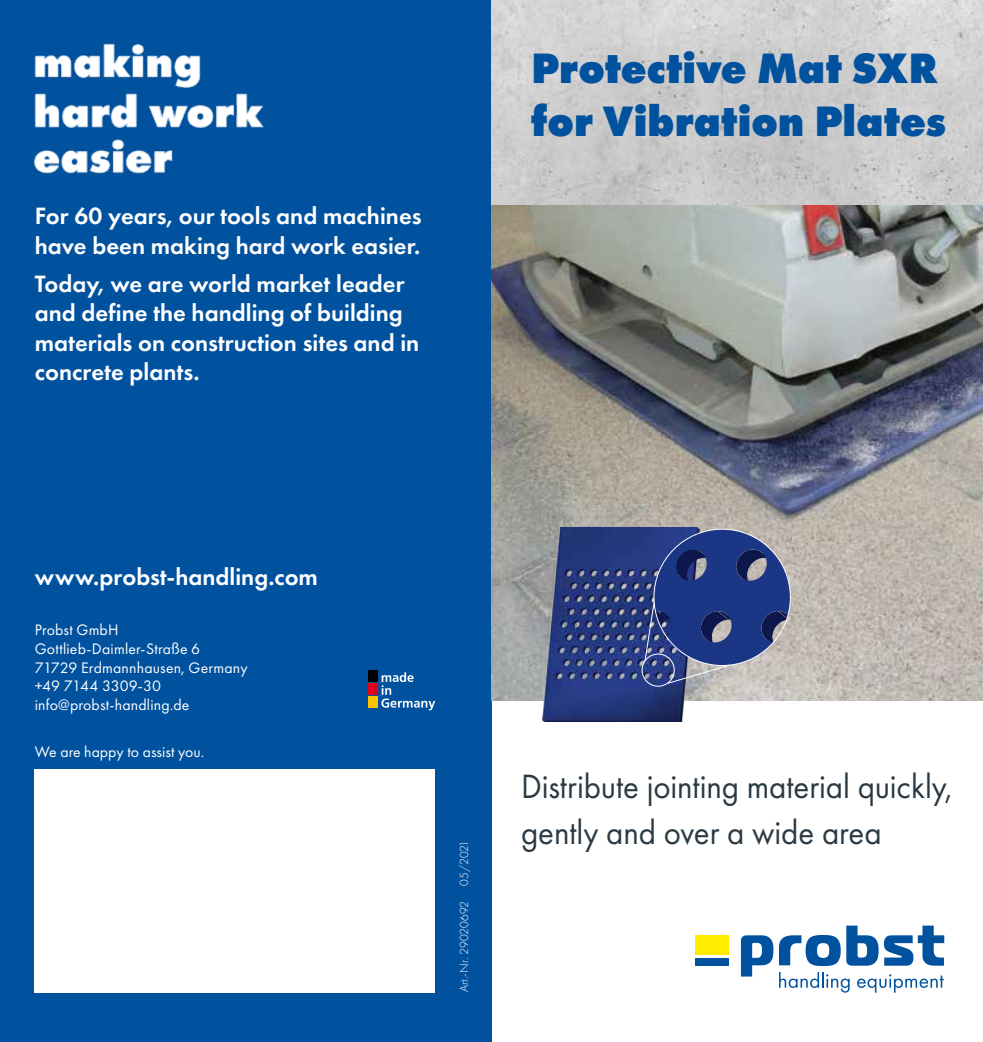
<style>
.page{position:relative;width:983px;height:1042px;background:#fff}
.page>*{position:absolute;margin:0;border:0;box-sizing:border-box;transform-origin:0 0}
.t1{font:800 44.1px/52.9px "Futura PT";letter-spacing:.005em;color:#00519e;scale:.96 1}
.t2{font:35px/45.5px "Futura PT";letter-spacing:-.005em;color:#2a3a44;scale:.94 1}
.t3{font:600 24.5px/29.4px "Futura PT";color:#fff}
.t4{font:15.75px/18.9px "Futura PT";letter-spacing:.01em;color:#fff}
.t5{font:300 12.25px "Futura PT";letter-spacing:.01em;color:#fff}
</style>
<div class="page">
<div style="left:0;top:0;width:491px;height:1042px;background:#00519e"></div>
<div style="left:35px;top:769px;width:400px;height:223px;background:#fff"></div>
<svg style="left:381px;top:672px;width:54px;height:38px"></svg>
<div style="left:368px;top:670px;width:9px;height:12px;background:#000"></div>
<div style="left:368px;top:683px;width:9px;height:12px;background:#e2001a"></div>
<div style="left:368px;top:696px;width:9px;height:12px;background:#fcc400"></div>
<img style="left:33px;top:43px;width:231px;height:131px">
<img style="left:491px;top:0;width:491px;height:206px">
<div style="left:695px;top:935px;width:34px;height:19px;background:#ffed00"></div>
<div style="left:695px;top:958px;width:34px;height:7px;background:#00519e"></div>
<svg style="left:740px;top:925px;width:205px;height:67px"></svg>
<img style="left:491px;top:206px;width:491px;height:494px">
<img style="left:542px;top:527px;width:157px;height:194px">
<svg style="left:644px;top:529px;width:146px;height:155px;background:#46578d"></svg>
<div style="left:641px;top:654px;width:33px;height:32px;border:1px solid #fff;border-radius:50%"></div>
<p class="t3" style="left:35px;top:201px;width:388px">For 60 years, our tools and machines have been making hard work easier.</p>
<p class="t3" style="left:35px;top:269px;width:386px">Today, we are world market leader and define the handling of building materials on construction sites and in concrete plants.</p>
<h1 class="t1" style="left:531px;top:41px;width:433px">Protective Mat SXR for Vibration Plates</h1>
<p class="t3" style="left:35px;top:562px;width:285px">www.probst-handling.com</p>
<p class="t4" style="left:35px;top:620px;width:214px">Probst GmbH<br>Gottlieb-Daimler-Straße 6<br>71729 Erdmannhausen, Germany +49 7144 3309-30 info@probst-handling.de</p>
<p class="t4" style="left:35px;top:742px;width:171px">We are happy to assist you.</p>
<p class="t5" style="left:457px;top:992px;width:154px;rotate:-90deg">Art.-Nr. 29020692 05/2021</p>
<h2 class="t2" style="left:521px;top:763px;width:460px">Distribute jointing material quickly, gently and over a wide area</h2>
</div>
